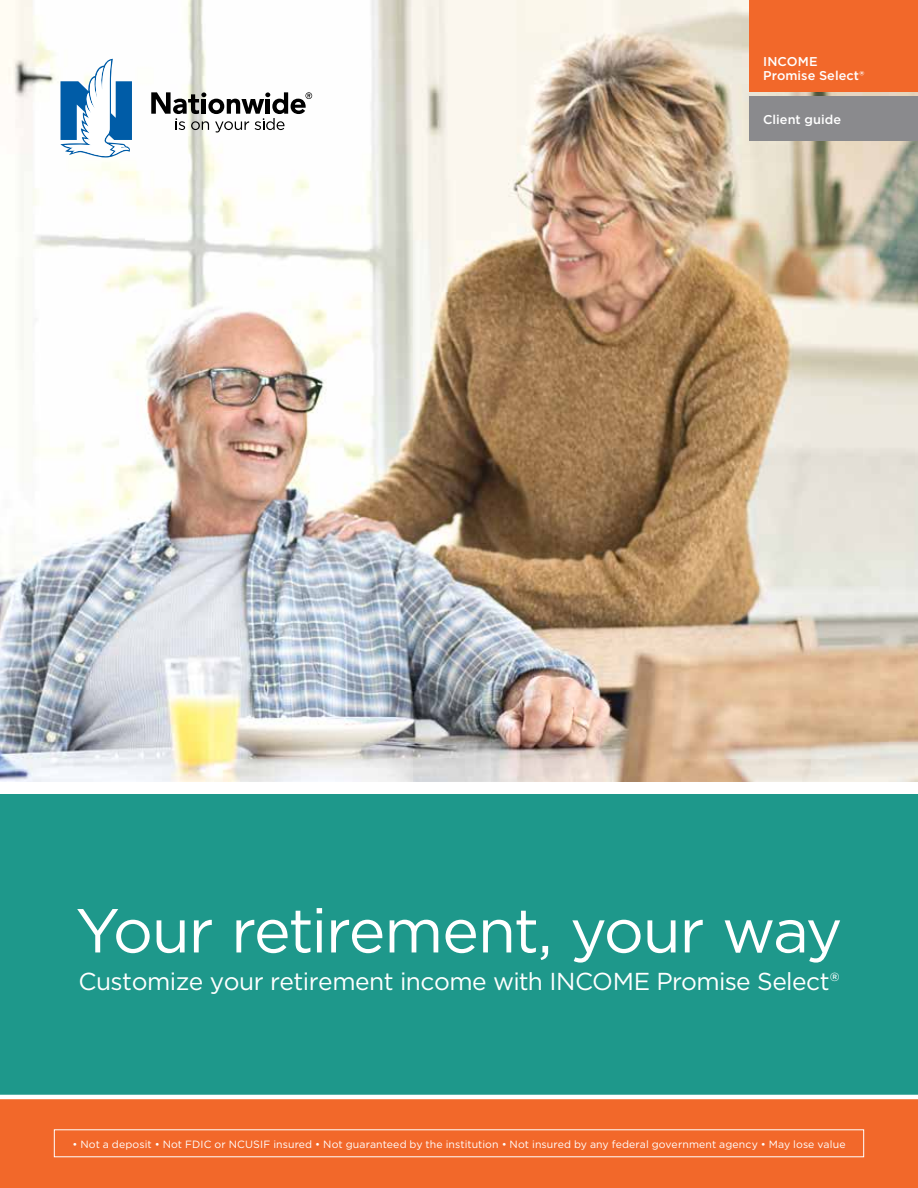
<style>
.page{position:relative;width:918px;height:1188px;background:#fff}
.page>*{position:absolute;margin:0;border:0;box-sizing:border-box;transform-origin:0 0}
.t1{font:62.1px "Gotham";letter-spacing:-.035em;color:#fff}
.t2{font:24.45px "Gotham";letter-spacing:-.02em;color:#fff}
.t3{font:500 12.75px/15px "Gotham";letter-spacing:.005em;color:#fff}
.t4{font:10.5px "Gotham";letter-spacing:.01em;color:#fff}
</style>
<div class="page">
<img style="left:0;top:0;width:918px;height:782px">
<div style="left:0;top:1095px;width:918px;height:93px;background:#f2682a"></div>
<div style="left:0;top:794px;width:918px;height:301px;background:#1e988b"></div>
<hr style="left:0;top:1095px;width:918px;height:4px;background:#fff">
<svg style="left:60px;top:59px;width:72px;height:98px"></svg>
<svg style="left:151px;top:92px;width:161px;height:41px"></svg>
<div style="left:750px;top:96px;width:168px;height:45px;background:#8a8a8d"></div>
<div style="left:750px;top:0;width:168px;height:92px;background:#f2682a"></div>
<p class="t3" style="left:763px;top:53px;width:103px">INCOME<br>Promise Select®</p>
<p class="t3" style="left:763px;top:112px;width:79px">Client guide</p>
<h1 class="t1" style="left:76px;top:891px;width:768px">Your retirement, your way</h1>
<h2 class="t2" style="left:78px;top:966px;width:763px">Customize your retirement income with INCOME Promise Select®</h2>
<p class="t4" style="left:72px;top:1137px;width:775px">• Not a deposit • Not FDIC or NCUSIF insured • Not guaranteed by the institution • Not insured by any federal government agency • May lose value</p>
</div>
